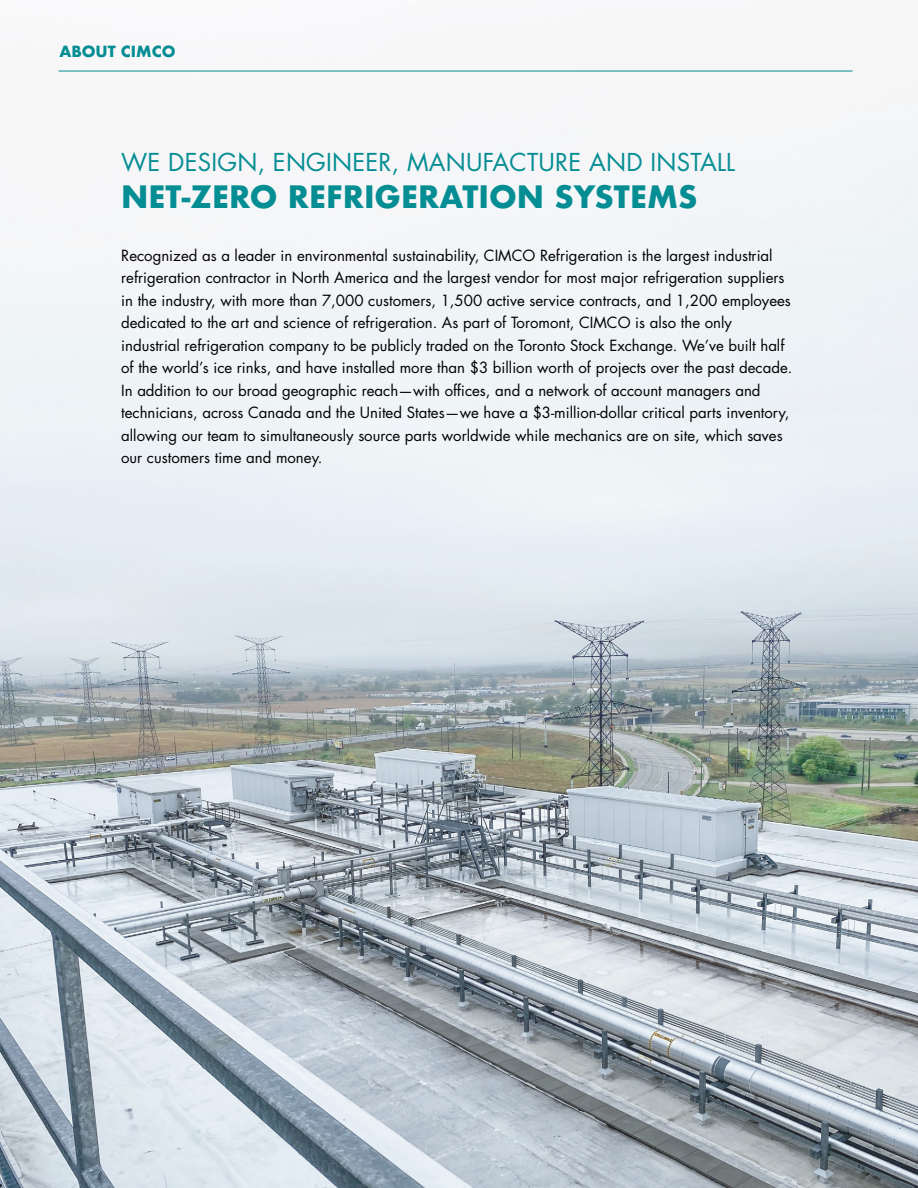
<style>
.page{position:relative;width:918px;height:1188px;background:#fff}
.page>*{position:absolute;margin:0;border:0;box-sizing:border-box;transform-origin:0 0}
.t1{font:700 30px "Futura";color:#048d93}
.t2{font:24px "Futura Std";letter-spacing:.01em;color:#048d93}
.t3{font:15px/22.5px "Futura Std";color:#000}
.t4{font:700 15px "Futura";color:#048d93}
</style>
<div class="page">
<img style="left:0;top:70px;width:918px;height:1118px">
<hr style="left:58px;top:71px;width:795px;height:1px;background:#048d93">
<p class="t4" style="left:59px;top:41px;width:118px">ABOUT CIMCO</p>
<h2 class="t2" style="left:121px;top:146px;width:616px">WE DESIGN, ENGINEER, MANUFACTURE AND INSTALL</h2>
<h1 class="t1" style="left:121px;top:175px;width:578px">NET-ZERO REFRIGERATION SYSTEMS</h1>
<p class="t3" style="left:121px;top:244px;width:673px">Recognized as a leader in environmental sustainability, CIMCO Refrigeration is the largest industrial refrigeration contractor in North America and the largest vendor for most major refrigeration suppliers in the industry, with more than 7,000 customers, 1,500 active service contracts, and 1,200 employees dedicated to the art and science of refrigeration. As part of Toromont, CIMCO is also the only industrial refrigeration company to be publicly traded on the Toronto Stock Exchange. We’ve built half of the world’s ice rinks, and have installed more than $3 billion worth of projects over the past decade.<br>In addition to our broad geographic reach—with offices, and a network of account managers and technicians, across Canada and the United States—we have a $3-million-dollar critical parts inventory, allowing our team to simultaneously source parts worldwide while mechanics are on site, which saves our customers time and money.</p>
</div>
